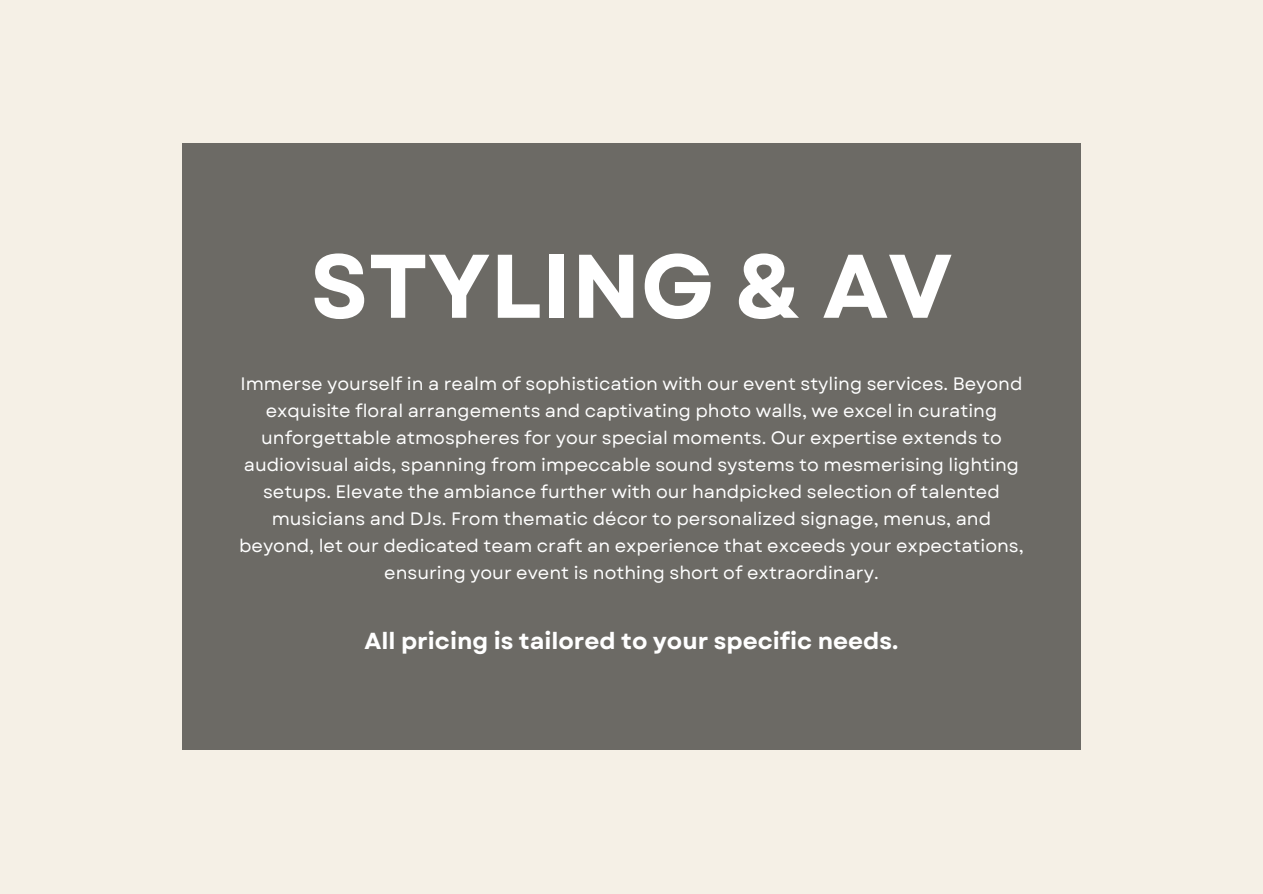
<style>
.page{position:relative;width:1263px;height:894px;background:#fff}
.page>*{position:absolute;margin:0;border:0;box-sizing:border-box;transform-origin:0 0}
.t1{font:700 90px "Garet";color:#fff}
.t2{font:700 23.1px "Garet";color:#fff}
.t3{font:18px/27px "Garet";color:#fff;text-align:center}
</style>
<div class="page">
<div style="left:0;top:0;width:1263px;height:893px;background:#f5f0e6"></div>
<div style="left:182px;top:144px;width:899px;height:605px;background:#6c6a65"></div>
<h1 class="t1" style="left:311px;top:221px;width:643px">STYLING &amp; AV</h1>
<p class="t3" style="left:239px;top:370px;width:786px">Immerse yourself in a realm of sophistication with our event styling services. Beyond exquisite floral arrangements and captivating photo walls, we excel in curating unforgettable atmospheres for your special moments. Our expertise extends to audiovisual aids, spanning from impeccable sound systems to mesmerising lighting setups. Elevate the ambiance further with our handpicked selection of talented musicians and DJs. From thematic décor to personalized signage, menus, and beyond, let our dedicated team craft an experience that exceeds your expectations, ensuring your event is nothing short of extraordinary.</p>
<p class="t2" style="left:365px;top:624px;width:535px">All pricing is tailored to your specific needs.</p>
</div>
